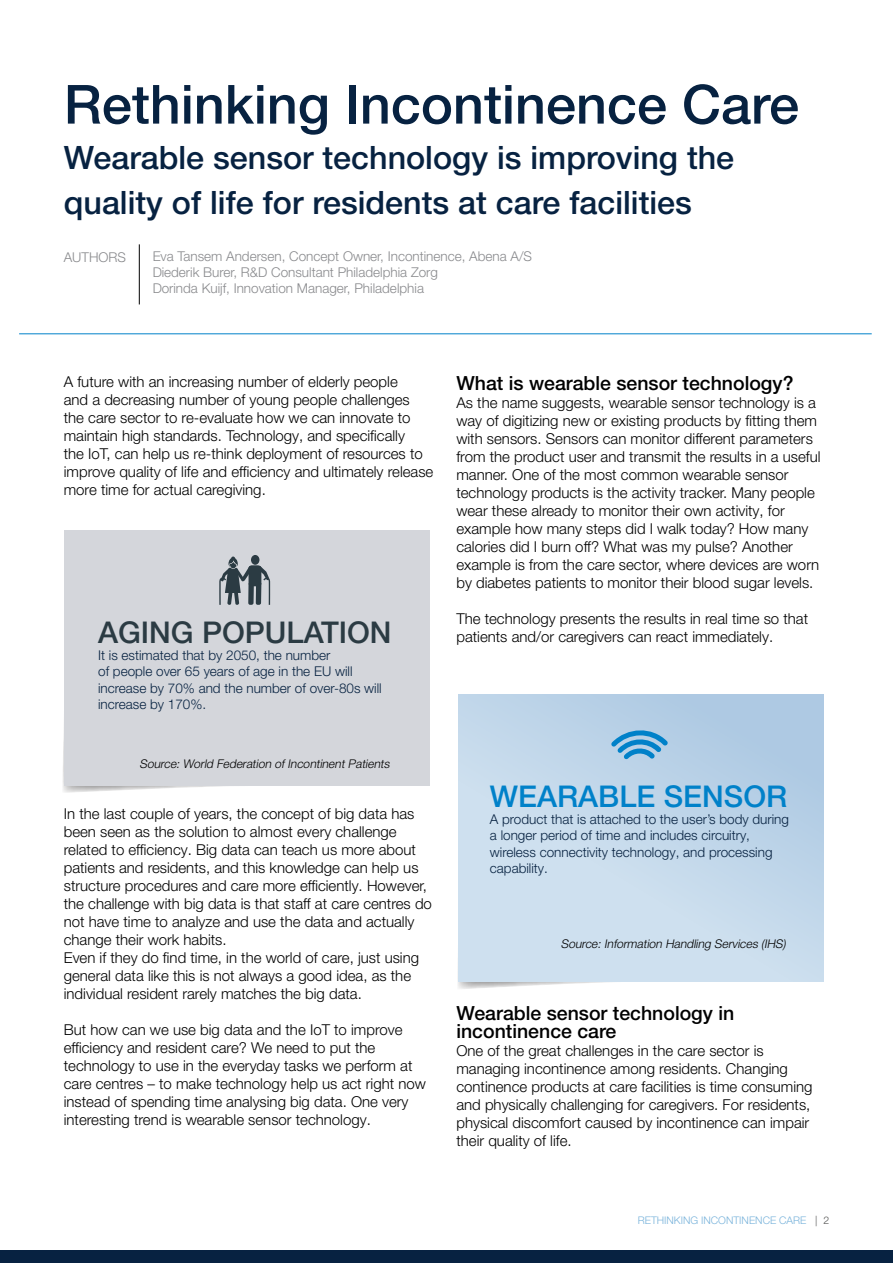
<style>
.page{position:relative;width:893px;height:1263px;background:#fff}
.page>*{position:absolute;margin:0;border:0;box-sizing:border-box;transform-origin:0 0}
.t1{font:500 54px "Helvetica Neue LT Pro";color:#072241}
.t2{font:500 32.25px/45px "Helvetica Neue LT Pro";color:#072241}
.t3{font:500 30px "Helvetica Neue LT Pro";color:#2b3b43}
.t4{font:500 30px "Helvetica Neue LT Pro";color:#0081c9}
.t5{font:500 19.5px/18px "Helvetica Neue LT Pro";color:#000}
.t6{font:300 15px/18px "Helvetica Neue LT Pro";color:#000}
.t7{font:300 13.5px/16.5px "Helvetica Neue LT Pro";color:#072241}
.t8{font:300 13.5px/16.2px "Helvetica Neue LT Pro";color:#898a8d}
.t9{font:italic 300 12px "Helvetica Neue LT Pro";color:#000}
.t10{font:300 10.5px "Helvetica Neue LT Pro";color:#79b3db}
.s1{color:#575756}
</style>
<div class="page">
<div style="left:0;top:1250px;width:893px;height:13px;background:#072241"></div>
<hr style="left:139px;top:244px;width:1px;height:60px;background:#000">
<hr style="left:19px;top:333px;width:853px;height:1px;background:#0081c9">
<svg style="left:458px;top:981px;width:364px;height:8px"></svg>
<div style="left:458px;top:694px;width:365px;height:287px;background:linear-gradient(to bottom,#b5cee5,#d2e2f0)"></div>
<svg style="left:611px;top:726px;width:57px;height:33px"></svg>
<svg style="left:63px;top:736px;width:159px;height:57px"></svg>
<div style="left:64px;top:531px;width:365px;height:255px;background:#d4d6db"></div>
<svg style="left:219px;top:556px;width:51px;height:49px"></svg>
<h1 class="t1" style="left:64px;top:72px;width:737px">Rethinking Incontinence Care</h1>
<h2 class="t2" style="left:64px;top:134px;width:672px">Wearable sensor technology is improving the quality of life for residents at care facilities</h2>
<p class="t8" style="left:64px;top:249px;width:64px">AUTHORS</p>
<p class="t8" style="left:152px;top:248px;width:381px">Eva Tansem Andersen, Concept Owner, Incontinence, Abena A/S<br>Diederik Burer, R&amp;D Consultant Philadelphia Zorg<br>Dorinda Kuijf, Innovation Manager, Philadelphia</p>
<p class="t6" style="left:64px;top:372px;width:371px">A future with an increasing number of elderly people<br>and a decreasing number of young people challenges the care sector to re-evaluate how we can innovate to maintain high standards. Technology, and specifically<br>the IoT, can help us re-think deployment of resources to improve quality of life and efficiency and ultimately release more time for actual caregiving.</p>
<h3 class="t3" style="left:98px;top:614px;width:295px">AGING POPULATION</h3>
<p class="t7" style="left:98px;top:646px;width:285px">It is estimated that by 2050, the number<br>of people over 65 years of age in the EU will increase by 70% and the number of over-80s will increase by 170%.</p>
<p class="t9" style="left:140px;top:756px;width:254px">Source: World Federation of Incontinent Patients</p>
<p class="t6" style="left:64px;top:804px;width:370px">In the last couple of years, the concept of big data has been seen as the solution to almost every challenge related to efficiency. Big data can teach us more about patients and residents, and this knowledge can help us structure procedures and care more efficiently. However, the challenge with big data is that staff at care centres do not have time to analyze and use the data and actually change their work habits.<br>Even if they do find time, in the world of care, just using general data like this is not always a good idea, as the individual resident rarely matches the big data.</p>
<p class="t6" style="left:64px;top:1020px;width:364px">But how can we use big data and the IoT to improve efficiency and resident care? We need to put the technology to use in the everyday tasks we perform at care centres – to make technology help us act right now instead of spending time analysing big data. One very interesting trend is wearable sensor technology.</p>
<h3 class="t5" style="left:456px;top:374px;width:339px">What is wearable sensor technology?</h3>
<p class="t6" style="left:456px;top:394px;width:366px">As the name suggests, wearable sensor technology is a way of digitizing new or existing products by fitting them with sensors. Sensors can monitor different parameters from the product user and transmit the results in a useful manner. One of the most common wearable sensor technology products is the activity tracker. Many people wear these already to monitor their own activity, for example how many steps did I walk today? How many calories did I burn off? What was my pulse? Another example is from the care sector, where devices are worn by diabetes patients to monitor their blood sugar levels.</p>
<p class="t6" style="left:456px;top:610px;width:353px">The technology presents the results in real time so that patients and/or caregivers can react immediately.</p>
<h3 class="t4" style="left:490px;top:778px;width:299px">WEARABLE SENSOR</h3>
<p class="t7" style="left:490px;top:810px;width:301px">A product that is attached to the user’s body during a longer period of time and includes circuitry, wireless connectivity technology, and processing capability.</p>
<p class="t9" style="left:561px;top:936px;width:226px">Source: Information Handling Services (IHS)</p>
<h3 class="t5" style="left:456px;top:1004px;width:279px">Wearable sensor technology in incontinence care</h3>
<p class="t6" style="left:456px;top:1042px;width:358px">One of the great challenges in the care sector is managing incontinence among residents. Changing continence products at care facilities is time consuming and physically challenging for caregivers. For residents, physical discomfort caused by incontinence can impair their quality of life.</p>
<p class="t10" style="left:638px;top:1214px;width:193px">RETHINKING INCONTINENCE CARE <span class="s1">| 2</span></p>
</div>
